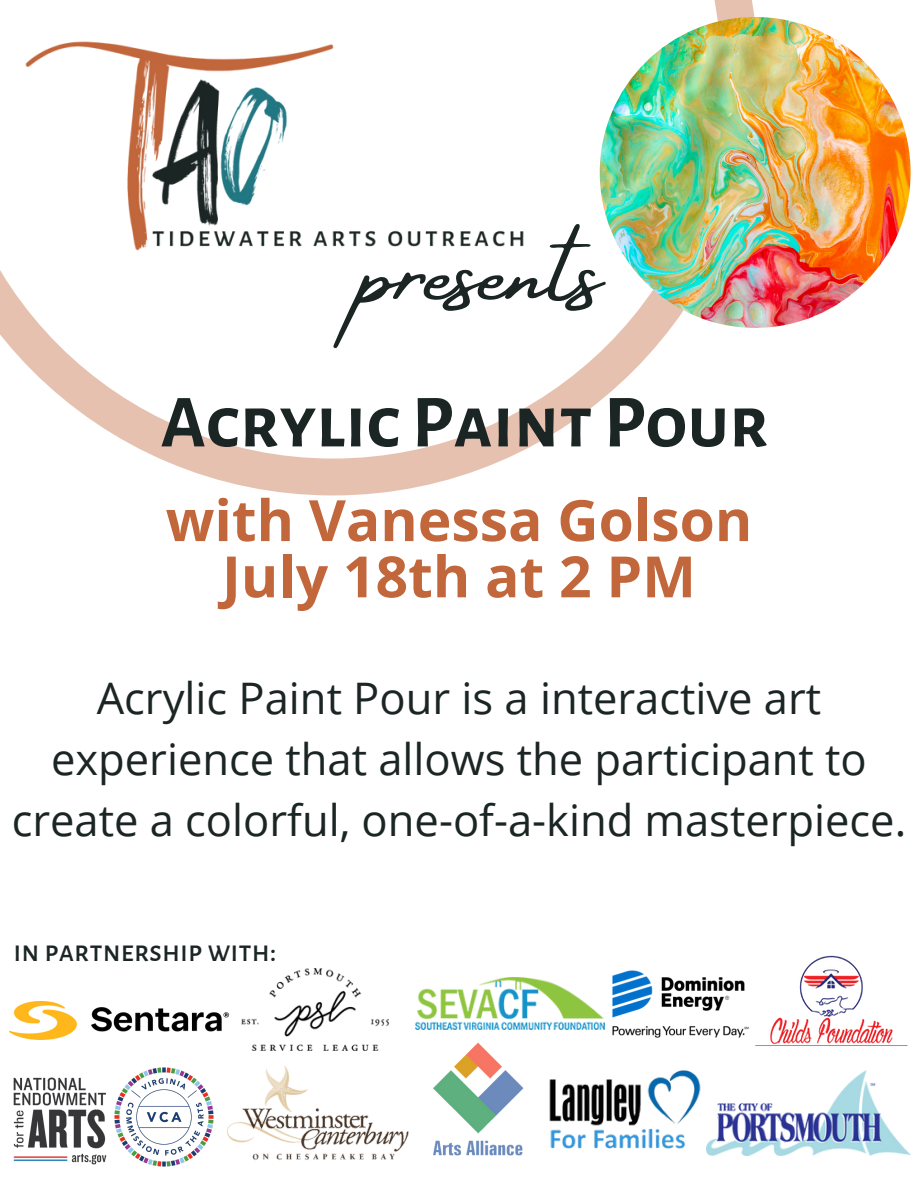
<style>
.page{position:relative;width:918px;height:1188px;background:#fff}
.page>*{position:absolute;margin:0;border:0;box-sizing:border-box;transform-origin:0 0}
.t1{font:108px "Amsterdam Four";color:#1b2524}
.t2{font:700 75px "Alegreya Sans SC";color:#1b2524}
.t3{font:700 57px/56.2px "Open Sans";color:#c2663b;text-align:center}
.t4{font:43.5px/60.8px "Open Sans";color:#1b2524;text-align:center}
.t5{font:500 30px "Alegreya Sans SC";color:#1b2524}
</style>
<div class="page">
<img style="left:13px;top:1077px;width:94px;height:88px">
<img style="left:706px;top:1070px;width:205px;height:86px">
<img style="left:415px;top:1029px;width:139px;height:127px">
<img style="left:114px;top:1067px;width:79px;height:100px">
<img style="left:9px;top:1002px;width:220px;height:38px">
<img style="left:193px;top:1054px;width:242px;height:106px">
<img style="left:415px;top:977px;width:185px;height:52px">
<img style="left:762px;top:955px;width:146px;height:91px">
<svg style="left:0;top:0;width:755px;height:495px"></svg>
<img style="left:11px;top:30px;width:519px;height:230px">
<img style="left:600px;top:17px;width:311px;height:311px;border-radius:50%">
<img style="left:547px;top:1063px;width:154px;height:93px">
<img style="left:600px;top:970px;width:162px;height:76px">
<img style="left:241px;top:969px;width:147px;height:82px">
<p class="t1" style="left:361px;top:211px;width:243px">presents</p>
<p class="t2" style="left:161px;top:386px;width:609px">Acrylic Paint Pour</p>
<p class="t3" style="left:166px;top:491px;width:588px">with Vanessa Golson<br>July 18th at 2 PM</p>
<p class="t4" style="left:12px;top:667px;width:896px">Acrylic Paint Pour is a interactive art experience that allows the participant to create a colorful, one-of-a-kind masterpiece.</p>
<p class="t5" style="left:14px;top:937px;width:265px">in partnership with:</p>
</div>
